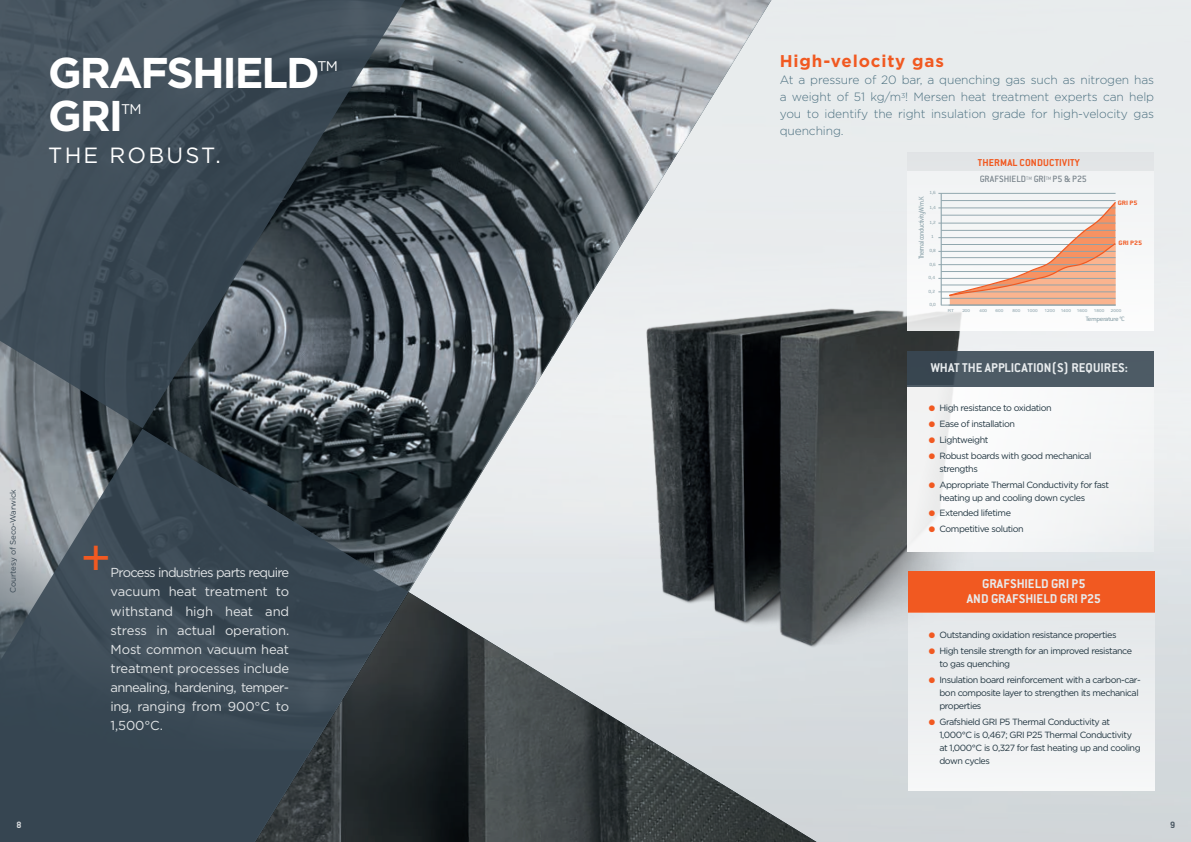
<style>
.page{position:relative;width:1191px;height:842px;background:#fff}
.page>*{position:absolute;margin:0;border:0;box-sizing:border-box;transform-origin:0 0}
.t1{font:600 48px "Stone Sans Std";color:#f15921}
.t2{font:700 43px "Gotham";letter-spacing:-.05em;color:#fff}
.t3{font:22px "Gotham";letter-spacing:.1em;color:#fff}
.t4{font:700 17px "Gotham";letter-spacing:.05em;color:#f15921}
.t5{font:700 14px/15px "Conduit ITC";letter-spacing:.005em;color:#e7ebed;text-align:center}
.t6{font:14px "Gotham";color:#fff}
.t7{font:13px/19px "Gotham";letter-spacing:-.05em;color:#e2e5e7;text-align:justify}
.t8{font:300 12px/17px "Gotham";letter-spacing:-.01em;color:#4b6f7f;text-align:justify}
.t9{font:700 11px "Conduit ITC";letter-spacing:.015em;color:#f15921}
.t10{font:10px "Conduit ITC Medium";color:#394854}
.t11{font:700 10px "Conduit ITC";color:#fff}
.t12{font:700 10px "Conduit ITC";color:#394854}
.t13{font:9px/13px "Gotham";letter-spacing:-.05em;color:#223641}
.t14{font:8px "Gotham";letter-spacing:-.01em;color:#394854}
.t15{font:7.9px "Conduit ITC";letter-spacing:-.05em;color:#8ba2aa;scale:.88 1}
.t16{font:6.9px "Conduit ITC";letter-spacing:-.05em;color:#8ba2aa;scale:1.15 1}
.t17{font:700 6.9px "Conduit ITC";color:#f15921;scale:1.15 1}
.t18{font:4.9px "Conduit ITC";color:#8ba2aa;scale:1.11 1}
.t19{font:4.1px "Arial";color:#8ba2aa;scale:1.15 1}
.s1{color:#f15921}
</style>
<div class="page">
<img style="left:254px;top:0;width:937px;height:842px">
<img style="left:408px;top:592px;width:423px;height:250px">
<svg style="left:0;top:429px;width:408px;height:413px;background:#3d4a53"></svg>
<svg style="left:0;top:0;width:421px;height:428px;background:#45515b"></svg>
<img style="left:527px;top:159px;width:480px;height:658px">
<div style="left:907px;top:386px;width:247px;height:166px;background:#f6f7f7"></div>
<div style="left:907px;top:351px;width:247px;height:35px;background:linear-gradient(to right,#3f4d57,#53616b)"></div>
<svg style="left:907px;top:152px;width:247px;height:179px;fill:#f2f4f5"></svg>
<hr style="left:941px;top:305px;width:174px;height:1px;background:#8ba2aa">
<hr style="left:941px;top:193px;width:1px;height:112px;background:#8ba2aa">
<hr style="left:941px;top:285px;width:174px;height:1px;background:#8ba2aa">
<hr style="left:938px;top:264px;width:177px;height:1px;background:#8ba2aa">
<hr style="left:938px;top:251px;width:177px;height:1px;background:#8ba2aa">
<hr style="left:938px;top:237px;width:177px;height:1px;background:#8ba2aa">
<hr style="left:938px;top:223px;width:177px;height:1px;background:#8ba2aa">
<hr style="left:938px;top:278px;width:177px;height:1px;background:#8ba2aa">
<hr style="left:938px;top:292px;width:177px;height:1px;background:#8ba2aa">
<hr style="left:941px;top:298px;width:174px;height:1px;background:#8ba2aa">
<hr style="left:941px;top:257px;width:174px;height:1px;background:#8ba2aa">
<hr style="left:941px;top:271px;width:174px;height:1px;background:#8ba2aa">
<hr style="left:941px;top:244px;width:174px;height:1px;background:#8ba2aa">
<hr style="left:941px;top:230px;width:174px;height:1px;background:#8ba2aa">
<hr style="left:938px;top:208px;width:177px;height:1px;background:#8ba2aa">
<hr style="left:941px;top:215px;width:174px;height:1px;background:#8ba2aa">
<hr style="left:938px;top:193px;width:177px;height:1px;background:#8ba2aa">
<hr style="left:941px;top:200px;width:174px;height:1px;background:#8ba2aa">
<svg style="left:947px;top:201px;width:170px;height:104px"></svg>
<div style="left:908px;top:571px;width:246px;height:41px;background:#f15921"></div>
<div style="left:908px;top:612px;width:246px;height:179px;background:#eceff0"></div>
<h2 class="t2" style="left:48px;top:44px;width:273px">GRAFSHIELD</h2>
<h3 class="t6" style="left:317px;top:57px;width:22px">TM</h3>
<h2 class="t2" style="left:48px;top:87px;width:76px">GRI</h2>
<h3 class="t6" style="left:121px;top:100px;width:22px">TM</h3>
<h3 class="t3" style="left:48px;top:141px;width:174px">THE ROBUST.</h3>
<p class="t14" style="left:8px;top:592px;width:105px;rotate:-90deg">Courtesy of Seco-Warwick</p>
<h1 class="t1" style="left:82px;top:524px;width:29px">+</h1>
<h3 class="t7" style="left:111px;top:563px;width:180px">Process industries parts require vacuum heat treatment to withstand high heat and stress in actual operation.<br>Most common vacuum heat treatment processes include annealing, hardening, temper&shy;ing, ranging from 900°C to 1,500°C.</h3>
<h3 class="t4" style="left:780px;top:50px;width:166px">High-velocity gas</h3>
<h3 class="t8" style="left:780px;top:71px;width:376px">At a pressure of 20 bar, a quenching gas such as nitrogen has a weight of 51 kg/m<sup>3</sup>! Mersen heat treatment experts can help you to identify the right insulation grade for high-velocity gas quenching.</h3>
<p class="t9" style="left:977px;top:156px;width:104px">THERMAL CONDUCTIVITY</p>
<p class="t18" style="left:929px;top:190px;width:7px">1,6</p>
<p class="t15" style="left:916px;top:259px;width:73px;rotate:-90deg">Thermal conductivity W/m.K</p>
<p class="t18" style="left:929px;top:205px;width:7px">1,4</p>
<p class="t18" style="left:929px;top:219px;width:7px">1,2</p>
<p class="t18" style="left:931px;top:234px;width:4px">1</p>
<p class="t18" style="left:929px;top:247px;width:7px">0,8</p>
<p class="t18" style="left:929px;top:261px;width:7px">0,6</p>
<p class="t18" style="left:928px;top:275px;width:7px">0,4</p>
<p class="t18" style="left:928px;top:288px;width:7px">0,2</p>
<p class="t18" style="left:929px;top:301px;width:7px">0,0</p>
<p class="t10" style="left:979px;top:173px;width:109px">GRAFSHIELD<sup>TM</sup> GRI<sup>TM</sup> P5 &amp; P25</p>
<p class="t17" style="left:1117px;top:198px;width:19px">GRI P5</p>
<p class="t17" style="left:1118px;top:239px;width:22px">GRI P25</p>
<p class="t19" style="left:947px;top:308px;width:7px">RT</p>
<p class="t19" style="left:962px;top:308px;width:8px">200</p>
<p class="t19" style="left:979px;top:308px;width:8px">400</p>
<p class="t19" style="left:995px;top:308px;width:8px">600</p>
<p class="t19" style="left:1012px;top:308px;width:8px">800</p>
<p class="t19" style="left:1027px;top:308px;width:11px">1000</p>
<p class="t19" style="left:1044px;top:308px;width:11px">1200</p>
<p class="t19" style="left:1060px;top:308px;width:11px">1400</p>
<p class="t19" style="left:1076px;top:308px;width:11px">1600</p>
<p class="t19" style="left:1094px;top:308px;width:11px">1800</p>
<p class="t19" style="left:1111px;top:308px;width:11px">2000</p>
<p class="t16" style="left:1085px;top:315px;width:35px">Temperature °C</p>
<h3 class="t5" style="left:930px;top:360px;width:199px">WHAT THE APPLICATION(S) REQUIRES:</h3>
<p class="t13" style="left:929px;top:401px;width:124px"><span class="s1">●</span> High resistance to oxidation</p>
<p class="t13" style="left:929px;top:417px;width:87px"><span class="s1">●</span> Ease of installation</p>
<p class="t13" style="left:929px;top:433px;width:61px"><span class="s1">●</span> Lightweight</p>
<p class="t13" style="left:939px;top:449px;width:153px;text-indent:-10px"><span class="s1">●</span> Robust boards with good mechanical strengths</p>
<p class="t13" style="left:939px;top:478px;width:171px;text-indent:-10px"><span class="s1">●</span> Appropriate Thermal Conductivity for fast heating up and cooling down cycles</p>
<p class="t13" style="left:929px;top:507px;width:83px"><span class="s1">●</span> Extended lifetime</p>
<p class="t13" style="left:929px;top:522px;width:96px"><span class="s1">●</span> Competitive solution</p>
<h3 class="t5" style="left:967px;top:576px;width:135px">GRAFSHIELD GRI P5<br>AND GRAFSHIELD GRI P25</h3>
<p class="t13" style="left:929px;top:629px;width:189px"><span class="s1">●</span> Outstanding oxidation resistance properties</p>
<p class="t13" style="left:939px;top:644px;width:194px;text-indent:-10px"><span class="s1">●</span> High tensile strength for an improved resistance to gas quenching</p>
<p class="t13" style="left:939px;top:673px;width:203px;text-indent:-10px"><span class="s1">●</span> Insulation board reinforcement with a carbon-car&shy;bon composite layer to strengthen its mechanical properties</p>
<p class="t13" style="left:939px;top:715px;width:203px;text-indent:-10px"><span class="s1">●</span> Grafshield GRI P5 Thermal Conductivity at 1,000°C is 0,467; GRI P25 Thermal Conductivity at 1,000°C is 0,327 for fast heating up and cooling down cycles</p>
<p class="t11" style="left:16px;top:818px;width:7px">8</p>
<p class="t12" style="left:1170px;top:818px;width:7px">9</p>
</div>
